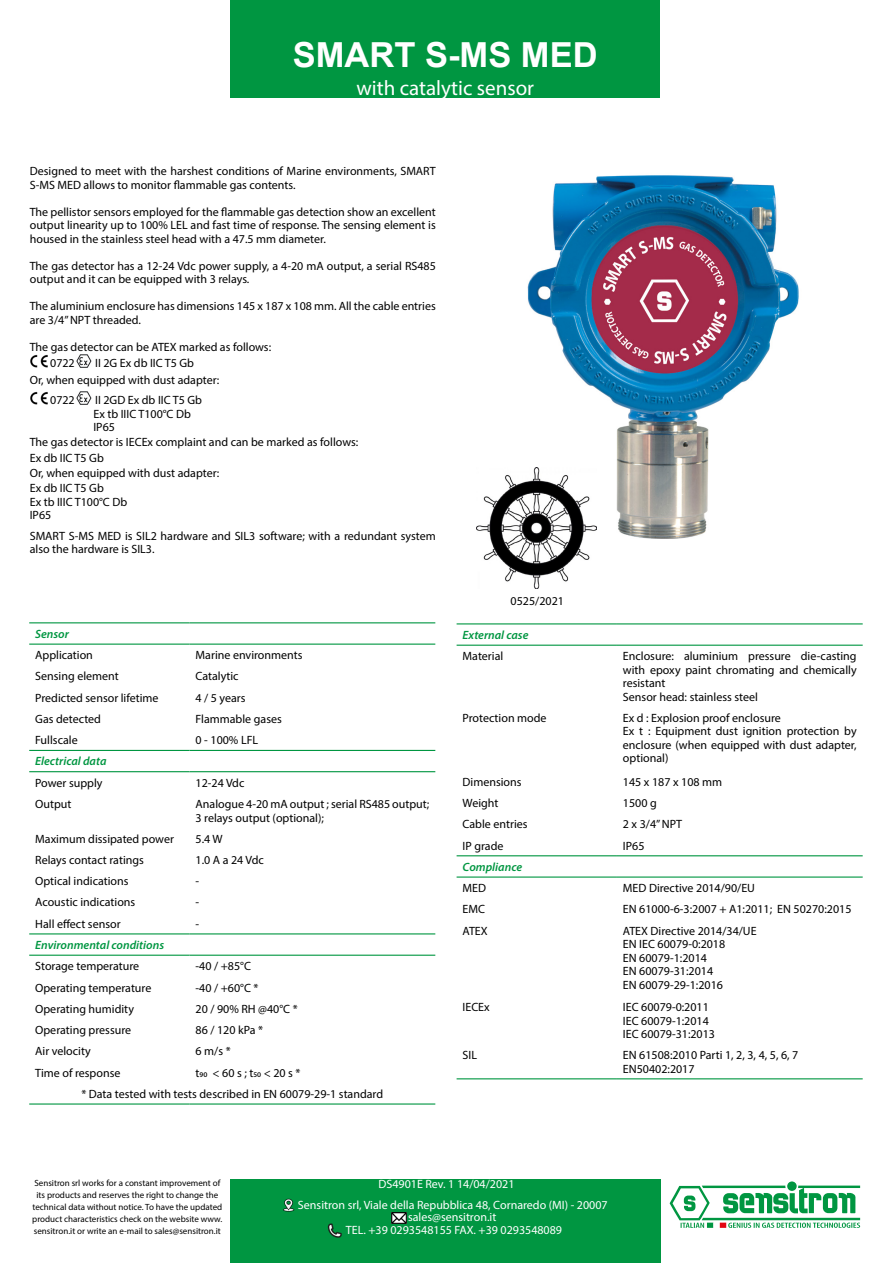
<style>
.page{position:relative;width:893px;height:1263px;background:#fff}
.page>*{position:absolute;margin:0;border:0;box-sizing:border-box;transform-origin:0 0}
.t1{font:700 34.5px "Arial";color:#fff}
.t2{font:21px "Myriad Pro";color:#fff}
.t3{font:12px/13.5px "Myriad Pro";color:#000}
.t4{font:12px/12px "Myriad Pro";color:#fff;text-align:center}
.t5{font:italic 600 12px "Myriad Pro";color:#009641}
.t6{font:9px/12px "Myriad Pro";color:#000;text-align:center}
</style>
<div class="page">
<div style="left:231px;top:1179px;width:430px;height:84px;background:#009641"></div>
<div style="left:230px;top:0;width:430px;height:98px;background:#009641"></div>
<svg style="left:670px;top:1181px;width:190px;height:47px"></svg>
<img style="left:283px;top:1198px;width:11px;height:14px">
<img style="left:391px;top:1213px;width:15px;height:10px">
<img style="left:327px;top:1223px;width:15px;height:14px">
<img style="left:527px;top:175px;width:272px;height:364px">
<img style="left:476px;top:468px;width:121px;height:120px">
<img style="left:30px;top:354px;width:18px;height:13px">
<img style="left:76px;top:354px;width:16px;height:13px">
<img style="left:30px;top:392px;width:18px;height:13px">
<img style="left:76px;top:392px;width:16px;height:13px">
<hr style="left:29px;top:622px;width:161px;height:1px;background:#009641">
<hr style="left:190px;top:622px;width:245px;height:1px;background:#009641">
<hr style="left:29px;top:643px;width:161px;height:2px;background:#009641">
<hr style="left:190px;top:643px;width:245px;height:2px;background:#009641">
<hr style="left:29px;top:750px;width:161px;height:1px;background:#009641">
<hr style="left:190px;top:750px;width:245px;height:1px;background:#009641">
<hr style="left:29px;top:771px;width:161px;height:1px;background:#009641">
<hr style="left:190px;top:771px;width:245px;height:1px;background:#009641">
<hr style="left:29px;top:933px;width:161px;height:1px;background:#009641">
<hr style="left:190px;top:933px;width:245px;height:1px;background:#009641">
<hr style="left:29px;top:955px;width:161px;height:1px;background:#009641">
<hr style="left:190px;top:955px;width:245px;height:1px;background:#009641">
<hr style="left:29px;top:1103px;width:161px;height:1px;background:#009641">
<hr style="left:190px;top:1103px;width:245px;height:1px;background:#009641">
<hr style="left:457px;top:623px;width:160px;height:1px;background:#009641">
<hr style="left:617px;top:623px;width:246px;height:1px;background:#009641">
<hr style="left:457px;top:645px;width:160px;height:1px;background:#009641">
<hr style="left:617px;top:645px;width:246px;height:1px;background:#009641">
<hr style="left:457px;top:855px;width:160px;height:1px;background:#009641">
<hr style="left:617px;top:855px;width:246px;height:1px;background:#009641">
<hr style="left:457px;top:876px;width:160px;height:2px;background:#009641">
<hr style="left:617px;top:876px;width:246px;height:2px;background:#009641">
<hr style="left:457px;top:1078px;width:160px;height:1px;background:#009641">
<hr style="left:617px;top:1078px;width:246px;height:1px;background:#009641">
<h1 class="t1" style="left:293px;top:31px;width:306px">SMART S-MS MED</h1>
<h2 class="t2" style="left:356px;top:75px;width:179px">with catalytic sensor</h2>
<p class="t3" style="left:30px;top:164px;width:408px">Designed to meet with the harshest conditions of Marine environments, SMART<br>S-MS MED allows to monitor flammable gas contents.</p>
<p class="t3" style="left:30px;top:205px;width:408px;text-align:justify">The pellistor sensors employed for the flammable gas detection show an excellent output linearity up to 100% LEL and fast time of response. The sensing element is housed in the stainless steel head with a 47.5 mm diameter.</p>
<p class="t3" style="left:30px;top:259px;width:408px">The gas detector has a 12-24 Vdc power supply, a 4-20 mA output, a serial RS485 output and it can be equipped with 3 relays.</p>
<p class="t3" style="left:30px;top:299px;width:408px">The aluminium enclosure has dimensions 145 x 187 x 108 mm. All the cable entries are 3/4” NPT threaded.</p>
<p class="t3" style="left:30px;top:340px;width:243px">The gas detector can be ATEX marked as follows:</p>
<p class="t3" style="left:50px;top:356px;width:26px">0722</p>
<p class="t3" style="left:95px;top:356px;width:100px">II 2G Ex db IIC T5 Gb</p>
<p class="t3" style="left:50px;top:393px;width:26px">0722</p>
<p class="t3" style="left:93px;top:393px;width:110px">II 2GD Ex db IIC T5 Gb<br>Ex tb IIIC T100°C Db<br>IP65</p>
<p class="t3" style="left:30px;top:373px;width:191px">Or, when equipped with dust adapter:</p>
<p class="t3" style="left:30px;top:435px;width:330px;line-height:15.1px">The gas detector is IECEx complaint and can be marked as follows:<br>Ex db IIC T5 Gb</p>
<p class="t3" style="left:30px;top:481px;width:99px">Ex db IIC T5 Gb<br>Ex tb IIIC T100°C Db<br>IP65</p>
<p class="t3" style="left:30px;top:466px;width:191px">Or, when equipped with dust adapter:</p>
<p class="t3" style="left:30px;top:529px;width:408px">SMART S-MS MED is SIL2 hardware and SIL3 software; with a redundant system also the hardware is SIL3.</p>
<p class="t5" style="left:35px;top:626px;width:35px">Sensor</p>
<p class="t3" style="left:35px;top:648px;width:59px">Application</p>
<p class="t3" style="left:196px;top:648px;width:109px">Marine environments</p>
<p class="t3" style="left:35px;top:669px;width:85px">Sensing element</p>
<p class="t3" style="left:196px;top:669px;width:45px">Catalytic</p>
<p class="t3" style="left:35px;top:691px;width:125px">Predicted sensor lifetime</p>
<p class="t3" style="left:196px;top:691px;width:52px">4 / 5 years</p>
<p class="t3" style="left:35px;top:712px;width:67px">Gas detected</p>
<p class="t3" style="left:196px;top:712px;width:88px">Flammable gases</p>
<p class="t3" style="left:35px;top:733px;width:44px">Fullscale</p>
<p class="t3" style="left:196px;top:733px;width:64px">0 - 100% LFL</p>
<p class="t5" style="left:35px;top:754px;width:73px">Electrical data</p>
<p class="t3" style="left:35px;top:776px;width:69px">Power supply</p>
<p class="t3" style="left:196px;top:776px;width:50px">12-24 Vdc</p>
<p class="t3" style="left:35px;top:797px;width:38px">Output</p>
<p class="t3" style="left:196px;top:797px;width:235px">Analogue 4-20 mA output ; serial RS485 output;<br>3 relays output (optional);</p>
<p class="t3" style="left:35px;top:832px;width:140px">Maximum dissipated power</p>
<p class="t3" style="left:196px;top:832px;width:29px">5.4 W</p>
<p class="t3" style="left:35px;top:853px;width:110px">Relays contact ratings</p>
<p class="t3" style="left:196px;top:853px;width:70px">1.0 A a 24 Vdc</p>
<p class="t3" style="left:35px;top:874px;width:95px">Optical indications</p>
<p class="t3" style="left:196px;top:874px;width:5px">-</p>
<p class="t3" style="left:35px;top:895px;width:102px">Acoustic indications</p>
<p class="t3" style="left:196px;top:895px;width:5px">-</p>
<p class="t3" style="left:35px;top:917px;width:87px">Hall effect sensor</p>
<p class="t3" style="left:196px;top:917px;width:5px">-</p>
<p class="t5" style="left:35px;top:937px;width:130px">Environmental conditions</p>
<p class="t3" style="left:35px;top:959px;width:106px">Storage temperature</p>
<p class="t3" style="left:196px;top:959px;width:57px">-40 / +85°C</p>
<p class="t3" style="left:35px;top:980px;width:118px">Operating temperature</p>
<p class="t3" style="left:196px;top:980px;width:64px">-40 / +60°C *</p>
<p class="t3" style="left:35px;top:1002px;width:100px">Operating humidity</p>
<p class="t3" style="left:196px;top:1002px;width:104px">20 / 90% RH @40°C *</p>
<p class="t3" style="left:35px;top:1023px;width:97px">Operating pressure</p>
<p class="t3" style="left:196px;top:1023px;width:69px">86 / 120 kPa *</p>
<p class="t3" style="left:35px;top:1044px;width:57px">Air velocity</p>
<p class="t3" style="left:196px;top:1044px;width:37px">6 m/s *</p>
<p class="t3" style="left:35px;top:1065px;width:87px">Time of response</p>
<p class="t3" style="left:81px;top:1062px;width:303px;line-height:21.3px;text-indent:114px">t90 &lt; 60 s ; t50 &lt; 20 s *<br>* Data tested with tests described in EN 60079-29-1 standard</p>
<p class="t3" style="left:511px;top:594px;width:55px">0525/2021</p>
<p class="t5" style="left:463px;top:627px;width:67px">External case</p>
<p class="t3" style="left:463px;top:649px;width:42px">Material</p>
<p class="t3" style="left:623px;top:649px;width:235px">Enclosure: aluminium pressure die-casting with epoxy paint chromating and chemically resistant<br>Sensor head: stainless steel</p>
<p class="t3" style="left:463px;top:711px;width:85px">Protection mode</p>
<p class="t3" style="left:623px;top:711px;width:235px">Ex d : Explosion proof enclosure<br>Ex t : Equipment dust ignition protection by enclosure (when equipped with dust adapter, optional)</p>
<p class="t3" style="left:463px;top:775px;width:61px">Dimensions</p>
<p class="t3" style="left:623px;top:775px;width:101px">145 x 187 x 108 mm</p>
<p class="t3" style="left:463px;top:796px;width:37px">Weight</p>
<p class="t3" style="left:623px;top:796px;width:35px">1500 g</p>
<p class="t3" style="left:463px;top:817px;width:67px">Cable entries</p>
<p class="t3" style="left:623px;top:817px;width:61px">2 x 3/4” NPT</p>
<p class="t3" style="left:463px;top:839px;width:42px">IP grade</p>
<p class="t3" style="left:623px;top:839px;width:23px">IP65</p>
<p class="t5" style="left:463px;top:859px;width:61px">Compliance</p>
<p class="t3" style="left:463px;top:881px;width:25px">MED</p>
<p class="t3" style="left:623px;top:881px;width:134px">MED Directive 2014/90/EU</p>
<p class="t3" style="left:463px;top:902px;width:24px">EMC</p>
<p class="t3" style="left:623px;top:902px;width:230px">EN 61000-6-3:2007 + A1:2011; EN 50270:2015</p>
<p class="t3" style="left:463px;top:924px;width:27px">ATEX</p>
<p class="t3" style="left:623px;top:924px;width:135px">ATEX Directive 2014/34/UE<br>EN IEC 60079-0:2018<br>EN 60079-1:2014<br>EN 60079-31:2014<br>EN 60079-29-1:2016</p>
<p class="t3" style="left:463px;top:1000px;width:29px">IECEx</p>
<p class="t3" style="left:623px;top:1000px;width:94px">IEC 60079-0:2011<br>IEC 60079-1:2014<br>IEC 60079-31:2013</p>
<p class="t3" style="left:463px;top:1048px;width:16px">SIL</p>
<p class="t3" style="left:623px;top:1048px;width:177px">EN 61508:2010 Parti 1, 2, 3, 4, 5, 6, 7<br>EN50402:2017</p>
<p class="t6" style="left:32px;top:1176px;width:192px">Sensitron srl works for a constant improvement of its products and reserves the right to change the technical data without notice. To have the updated product characteristics check on the website www. sensitron.it or write an e-mail to sales@sensitron.it</p>
<p class="t4" style="left:378px;top:1178px;width:138px">DS4901E Rev. 1 14/04/2021</p>
<p class="t4" style="left:298px;top:1199px;width:311px">Sensitron srl, Viale della Repubblica 48, Cornaredo (MI) - 20007 sales@sensitron.it</p>
<p class="t4" style="left:346px;top:1224px;width:218px">TEL. +39 0293548155 FAX. +39 0293548089</p>
</div>
